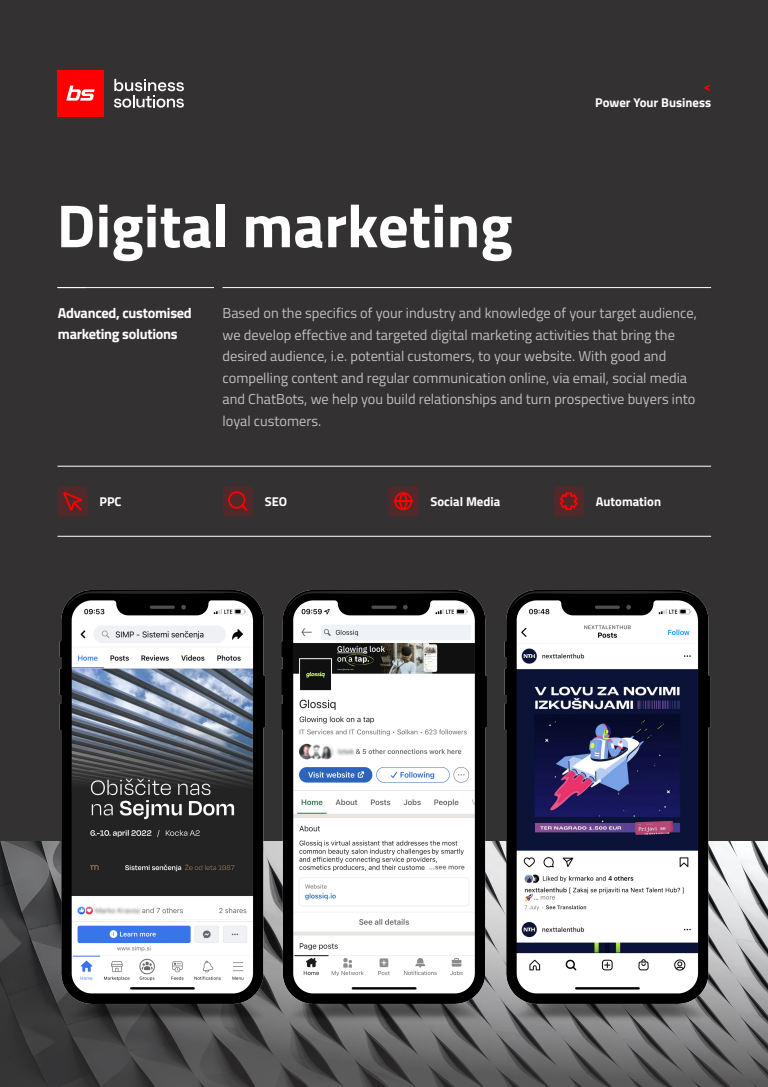
<style>
.page{position:relative;width:768px;height:1087px;background:#fff}
.page>*{position:absolute;margin:0;border:0;box-sizing:border-box;transform-origin:0 0}
.t1{font:700 60.8px "Titillium Web";color:#fff}
.t2{font:14.4px/21.6px "Titillium Web";color:rgb(255 255 255/.7)}
.t3{font:700 14.4px/21.6px "Titillium Web";letter-spacing:-.02em;color:#fff}
.t4{font:700 12.8px "Titillium Web";color:#fff}
.t5{font:700 12.8px "Titillium Web";color:#ff0002}
</style>
<div class="page">
<div style="left:0;top:0;width:768px;height:1086px;background:#333132"></div>
<hr style="left:58px;top:287px;width:156px;height:1px;background:#fff">
<hr style="left:223px;top:287px;width:488px;height:1px;background:#fff">
<hr style="left:58px;top:466px;width:653px;height:1px;background:#fff">
<hr style="left:58px;top:536px;width:653px;height:1px;background:#fff">
<svg style="left:114px;top:79px;width:70px;height:29px"></svg>
<div style="left:57px;top:70px;width:47px;height:46px;background:#ff0002"></div>
<svg style="left:66px;top:86px;width:29px;height:15px"></svg>
<svg style="left:0;top:841px;width:768px;height:245px"></svg>
<div style="left:58px;top:486px;width:30px;height:30px;background:#51292a;border-radius:3px"></div>
<div style="left:223px;top:486px;width:30px;height:30px;background:#51292a;border-radius:3px"></div>
<div style="left:388px;top:486px;width:30px;height:30px;background:#51292a;border-radius:3px"></div>
<div style="left:554px;top:486px;width:30px;height:30px;background:#51292a;border-radius:3px"></div>
<svg style="left:228px;top:491px;width:20px;height:20px"></svg>
<svg style="left:394px;top:492px;width:18px;height:18px"></svg>
<svg style="left:559px;top:492px;width:19px;height:18px"></svg>
<svg style="left:63px;top:492px;width:19px;height:18px"></svg>
<img style="left:62px;top:1003px;width:201px;height:18px">
<img style="left:284px;top:1003px;width:200px;height:18px">
<img style="left:507px;top:1003px;width:201px;height:18px">
<img style="left:278px;top:590px;width:211px;height:413px">
<img style="left:56px;top:590px;width:210px;height:413px">
<img style="left:501px;top:590px;width:210px;height:413px">
<h1 class="t1" style="left:57px;top:179px;width:458px">Digital marketing</h1>
<p class="t5" style="left:704px;top:77px;width:9px">&lt;</p>
<p class="t4" style="left:595px;top:93px;width:117px">Power Your Business</p>
<p class="t3" style="left:58px;top:301px;width:135px">Advanced, customised marketing solutions</p>
<p class="t2" style="left:223px;top:301px;width:476px">Based on the specifics of your industry and knowledge of your target audience, we develop effective and targeted digital marketing activities that bring the desired audience, i.e. potential customers, to your website. With good and compelling content and regular communication online, via email, social media and ChatBots, we help you build relationships and turn prospective buyers into loyal customers.</p>
<p class="t4" style="left:100px;top:492px;width:24px">PPC</p>
<p class="t4" style="left:265px;top:492px;width:24px">SEO</p>
<p class="t4" style="left:430px;top:492px;width:71px">Social Media</p>
<p class="t4" style="left:596px;top:492px;width:67px">Automation</p>
</div>
